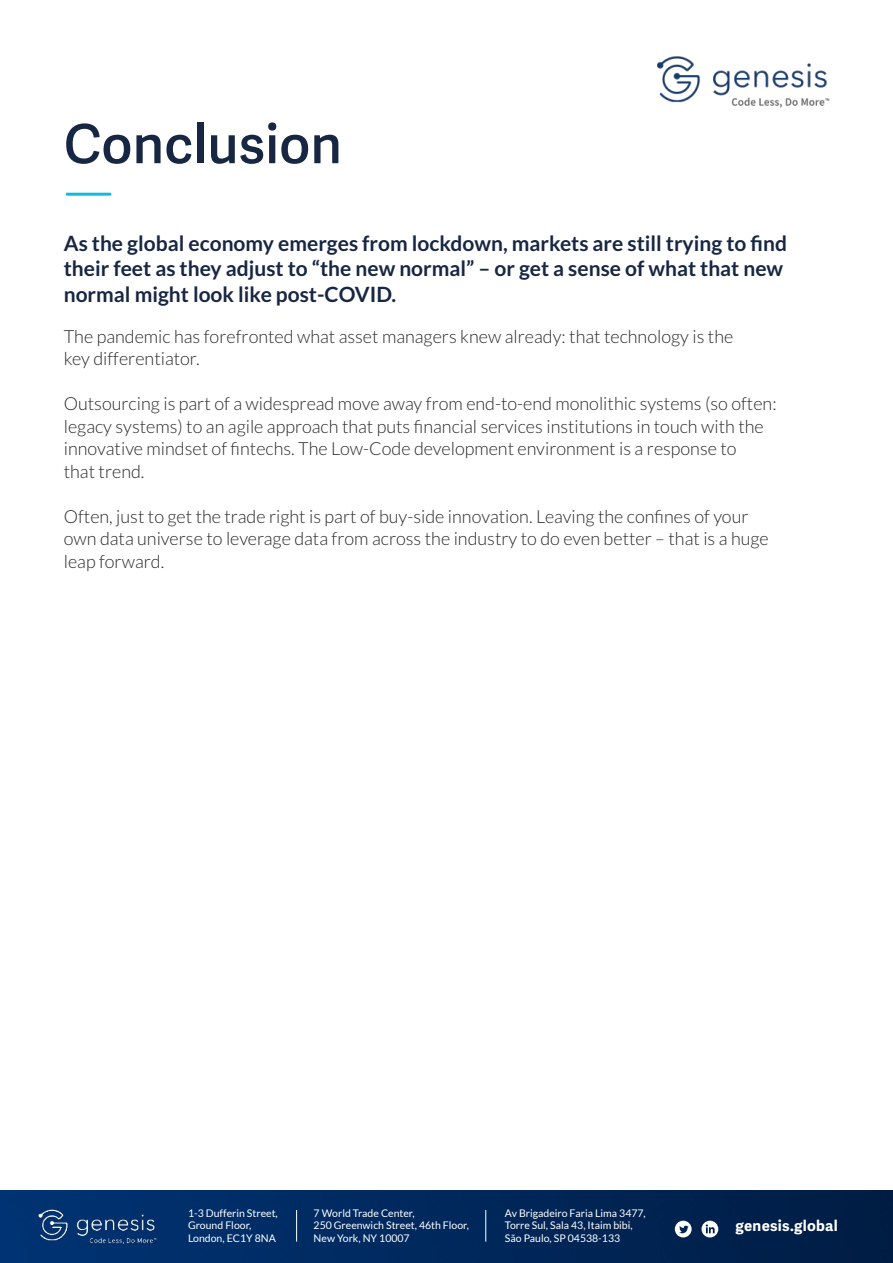
<style>
.page{position:relative;width:893px;height:1263px;background:#fff}
.page>*{position:absolute;margin:0;border:0;box-sizing:border-box;transform-origin:0 0}
.t1{font:600 54px "Adelle Sans";color:#172743}
.t2{font:700 21px/25.5px "Lato";color:#172743}
.t3{font:300 18px/22.5px "Lato";color:#292929}
.t4{font:700 15px "Adelle Sans";letter-spacing:.02em;color:#fff}
.t5{font:10.5px/12.6px "Lato";color:#fff}
</style>
<div class="page">
<img style="left:0;top:1191px;width:893px;height:72px">
<img style="left:36px;top:1204px;width:122px;height:46px">
<hr style="left:296px;top:1210px;width:1px;height:31px;background:#fff">
<hr style="left:485px;top:1210px;width:1px;height:31px;background:#fff">
<svg style="left:675px;top:1221px;width:17px;height:16px"></svg>
<svg style="left:701px;top:1221px;width:17px;height:16px"></svg>
<img style="left:657px;top:56px;width:173px;height:52px">
<hr style="left:66px;top:193px;width:45px;height:3px;background:#11bade">
<h1 class="t1" style="left:64px;top:122px;width:280px">Conclusion</h1>
<p class="t2" style="left:64px;top:232px;width:725px">As the global economy emerges from lockdown, markets are still trying to find their feet as they adjust to “the new normal” – or get a sense of what that new normal might look like post-COVID.</p>
<p class="t3" style="left:64px;top:326px;width:671px">The pandemic has forefronted what asset managers knew already: that technology is the key differentiator.</p>
<p class="t3" style="left:64px;top:393px;width:714px">Outsourcing is part of a widespread move away from end-to-end monolithic systems (so often: legacy systems) to an agile approach that puts financial services institutions in touch with the innovative mindset of fintechs. The Low-Code development environment is a response to<br>that trend.</p>
<p class="t3" style="left:64px;top:506px;width:706px">Often, just to get the trade right is part of buy-side innovation. Leaving the confines of your own data universe to leverage data from across the industry to do even better – that is a huge leap forward.</p>
<p class="t5" style="left:188px;top:1207px;width:91px">1-3 Dufferin Street,<br>Ground Floor,<br>London, EC1Y 8NA</p>
<p class="t5" style="left:314px;top:1207px;width:157px">7 World Trade Center,<br>250 Greenwich Street, 46th Floor,<br>New York, NY 10007</p>
<p class="t5" style="left:505px;top:1207px;width:142px">Av Brigadeiro Faria Lima 3477,<br>Torre Sul, Sala 43, Itaim bibi,<br>São Paulo, SP 04538-133</p>
<p class="t4" style="left:736px;top:1219px;width:104px">genesis.global</p>
</div>
